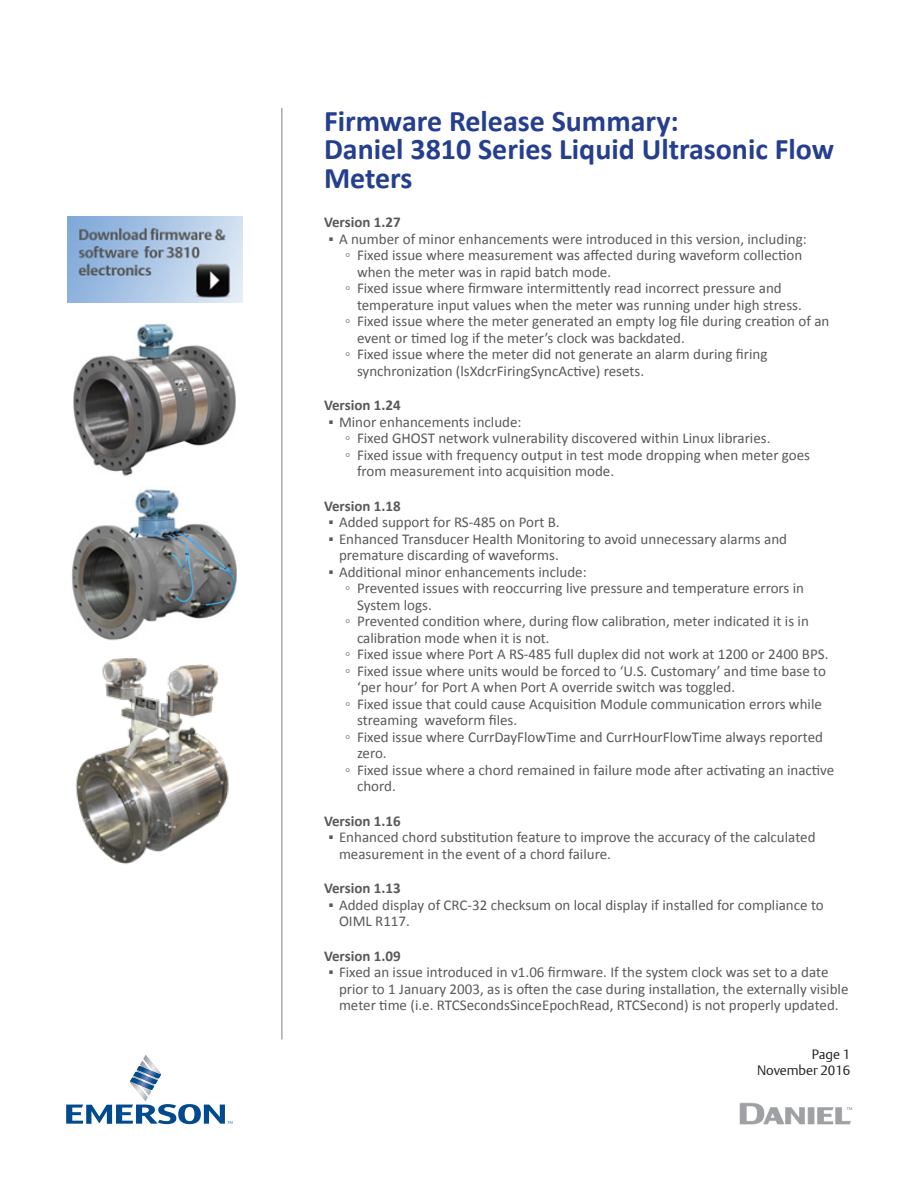
<style>
.page{position:relative;width:918px;height:1188px;background:#fff}
.page>*{position:absolute;margin:0;border:0;box-sizing:border-box;transform-origin:0 0}
.t1{font:700 30px/28.5px "Calibri";color:#253f8e}
.t2{font:15px/16.5px "Calibri";color:#595959}
.Version_Heading{font:700 15px "Calibri";color:#595959}
.t3{font:13.5px "DTL Argo T Light";color:#231f20}
</style>
<div class="page">
<hr style="left:281px;top:108px;width:1px;height:932px;background:#8b8c8e">
<svg style="left:66px;top:1055px;width:167px;height:69px"></svg>
<img style="left:739px;top:1102px;width:114px;height:23px">
<img style="left:73px;top:323px;width:162px;height:153px">
<img style="left:71px;top:489px;width:165px;height:149px">
<img style="left:75px;top:638px;width:154px;height:226px">
<img style="left:68px;top:216px;width:174px;height:86px">
<p class="t1" style="left:324px;top:106px;width:512px">Firmware Release Summary:<br>Daniel 3810 Series Liquid Ultrasonic Flow<br>Meters</p>
<p class="Version_Heading" style="left:324px;top:213px;width:78px">Version 1.27</p>
<p class="t2" style="left:328px;top:231px;width:480px">▪ A number of minor enhancements were introduced in this version, including:</p>
<p class="t2" style="left:357px;top:247px;width:447px;text-indent:-12px">◦ Fixed issue where measurement was affected during waveform collection when the meter was in rapid batch mode.</p>
<p class="t2" style="left:357px;top:280px;width:446px;text-indent:-12px">◦ Fixed issue where firmware intermittently read incorrect pressure and temperature input values when the meter was running under high stress.</p>
<p class="t2" style="left:357px;top:313px;width:474px;text-indent:-12px">◦ Fixed issue where the meter generated an empty log file during creation of an event or timed log if the meter’s clock was backdated.</p>
<p class="t2" style="left:357px;top:346px;width:412px;text-indent:-12px">◦ Fixed issue where the meter did not generate an alarm during firing synchronization (lsXdcrFiringSyncActive) resets.</p>
<p class="Version_Heading" style="left:324px;top:396px;width:78px">Version 1.24</p>
<p class="t2" style="left:328px;top:414px;width:195px">▪ Minor enhancements include:</p>
<p class="t2" style="left:345px;top:430px;width:427px">◦ Fixed GHOST network vulnerability discovered within Linux libraries.</p>
<p class="t2" style="left:357px;top:447px;width:455px;text-indent:-12px">◦ Fixed issue with frequency output in test mode dropping when meter goes from measurement into acquisition mode.</p>
<p class="Version_Heading" style="left:324px;top:496px;width:78px">Version 1.18</p>
<p class="t2" style="left:328px;top:514px;width:233px">▪ Added support for RS-485 on Port B.</p>
<p class="t2" style="left:339px;top:531px;width:450px;text-indent:-10px">▪ Enhanced Transducer Health Monitoring to avoid unnecessary alarms and premature discarding of waveforms.</p>
<p class="t2" style="left:328px;top:564px;width:260px">▪ Additional minor enhancements include:</p>
<p class="t2" style="left:357px;top:580px;width:449px;text-indent:-12px">◦ Prevented issues with reoccurring live pressure and temperature errors in<br>System logs.</p>
<p class="t2" style="left:357px;top:613px;width:453px;text-indent:-12px">◦ Prevented condition where, during flow calibration, meter indicated it is in calibration mode when it is not.</p>
<p class="t2" style="left:345px;top:646px;width:485px">◦ Fixed issue where Port A RS-485 full duplex did not work at 1200 or 2400 BPS.</p>
<p class="t2" style="left:357px;top:663px;width:471px;text-indent:-12px">◦ Fixed issue where units would be forced to ‘U.S. Customary’ and time base to ‘per hour’ for Port A when Port A override switch was toggled.</p>
<p class="t2" style="left:357px;top:696px;width:466px;text-indent:-12px">◦ Fixed issue that could cause Acquisition Module communication errors while streaming waveform files.</p>
<p class="t2" style="left:357px;top:729px;width:468px;text-indent:-12px">◦ Fixed issue where CurrDayFlowTime and CurrHourFlowTime always reported zero.</p>
<p class="t2" style="left:357px;top:762px;width:479px;text-indent:-12px">◦ Fixed issue where a chord remained in failure mode after activating an inactive chord.</p>
<p class="Version_Heading" style="left:324px;top:811px;width:78px">Version 1.16</p>
<p class="t2" style="left:339px;top:829px;width:478px;text-indent:-10px">▪ Enhanced chord substitution feature to improve the accuracy of the calculated measurement in the event of a chord failure.</p>
<p class="Version_Heading" style="left:324px;top:879px;width:78px">Version 1.13</p>
<p class="t2" style="left:339px;top:897px;width:486px;text-indent:-10px">▪ Added display of CRC-32 checksum on local display if installed for compliance to<br>OIML R117.</p>
<p class="Version_Heading" style="left:324px;top:946px;width:78px">Version 1.09</p>
<p class="t2" style="left:339px;top:964px;width:511px;text-indent:-10px">▪ Fixed an issue introduced in v1.06 firmware. If the system clock was set to a date prior to 1 January 2003, as is often the case during installation, the externally visible meter time (i.e. RTCSecondsSinceEpochRead, RTCSecond) is not properly updated.</p>
<p class="t3" style="left:812px;top:1046px;width:40px">Page 1</p>
<p class="t3" style="left:757px;top:1062px;width:95px">November 2016</p>
</div>
